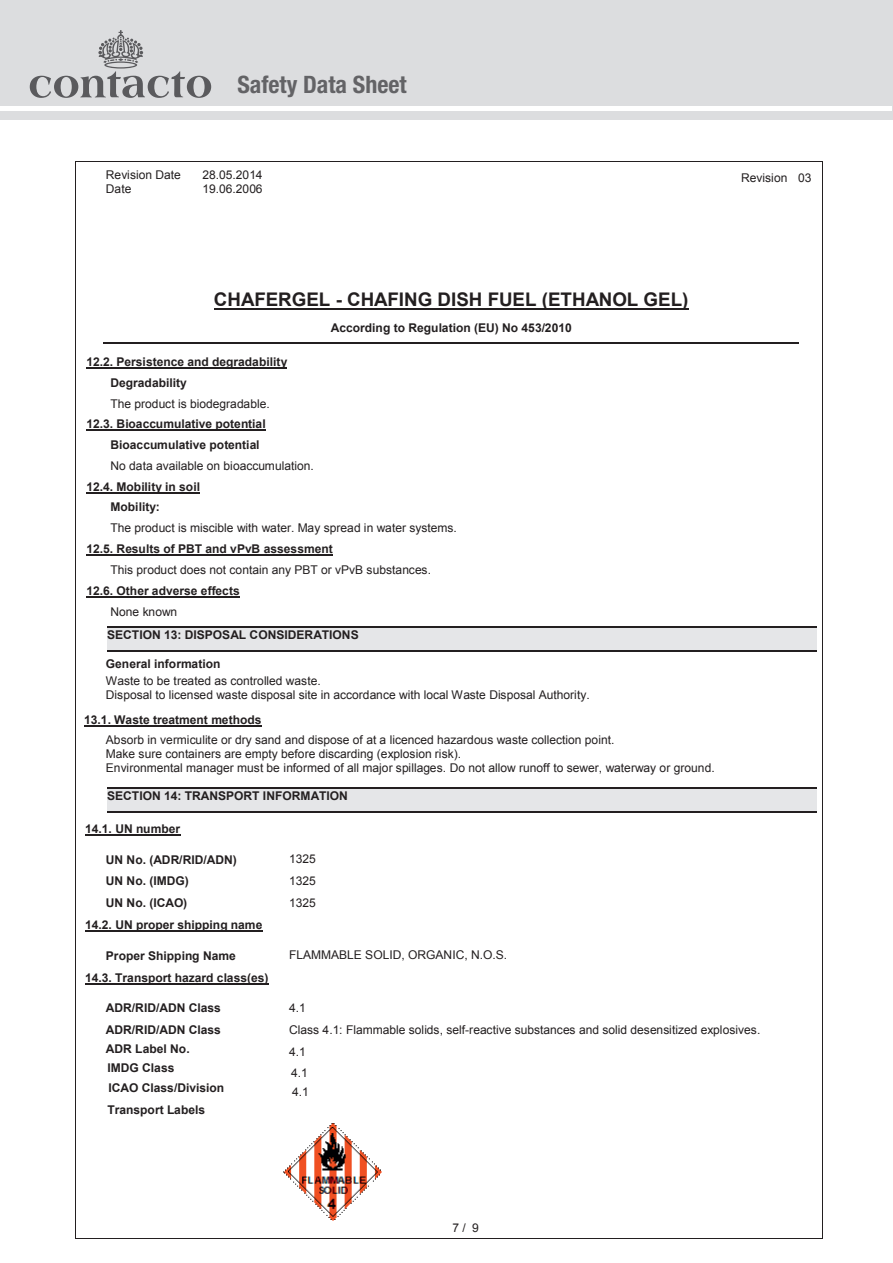
<style>
.page{position:relative;width:893px;height:1263px;background:#fff}
.page>*{position:absolute;margin:0;border:0;box-sizing:border-box;transform-origin:0 0}
.t1{font:700 condensed 24px "Helvetica Neue LT Std";color:#636366}
.t2{font:700 18.75px "Arial";letter-spacing:-.005em;color:#231f20}
.t3{font:12px/13.8px "Arial";letter-spacing:.005em;color:#231f20}
.t4{font:700 12px/20.7px "Arial";color:#231f20}
</style>
<div class="page">
<div style="left:0;top:0;width:893px;height:119px;background:#dcdddf"></div>
<div style="left:1px;top:106px;width:891px;height:5px;background:#fff"></div>
<svg style="left:30px;top:30px;width:181px;height:68px"></svg>
<img style="left:283px;top:1123px;width:98px;height:97px">
<hr style="left:214px;top:308px;width:475px;height:2px;background:#231f20">
<hr style="left:103px;top:342px;width:696px;height:2px;background:#231f20">
<div style="left:107px;top:627px;width:710px;height:23px;background:#e5e6e8"></div>
<hr style="left:107px;top:626px;width:710px;height:1px;background:#231f20">
<hr style="left:107px;top:650px;width:710px;height:2px;background:#231f20">
<hr style="left:84px;top:726px;width:178px;height:1px;background:#231f20">
<div style="left:107px;top:788px;width:710px;height:23px;background:#e5e6e8"></div>
<hr style="left:107px;top:787px;width:710px;height:1px;background:#231f20">
<hr style="left:107px;top:811px;width:710px;height:1px;background:#231f20">
<hr style="left:85px;top:834px;width:95px;height:1px;background:#231f20">
<hr style="left:85px;top:930px;width:177px;height:1px;background:#231f20">
<hr style="left:85px;top:983px;width:183px;height:1px;background:#231f20">
<hr style="left:86px;top:367px;width:201px;height:2px;background:#231f20">
<hr style="left:86px;top:430px;width:180px;height:1px;background:#231f20">
<hr style="left:86px;top:492px;width:114px;height:1px;background:#231f20">
<hr style="left:86px;top:554px;width:247px;height:2px;background:#231f20">
<hr style="left:86px;top:596px;width:154px;height:1px;background:#231f20">
<hr style="left:75px;top:161px;width:747px;height:1px;background:#231f20">
<hr style="left:75px;top:162px;width:1px;height:1076px;background:#231f20">
<hr style="left:822px;top:162px;width:1px;height:1076px;background:#231f20">
<hr style="left:75px;top:1238px;width:747px;height:1px;background:#231f20">
<h1 class="t1" style="left:237px;top:70px;width:171px">Safety Data Sheet</h1>
<p class="t3" style="left:106px;top:168px;width:77px">Revision Date</p>
<p class="t3" style="left:202px;top:168px;width:62px">28.05.2014</p>
<p class="t3" style="left:106px;top:182px;width:27px">Date</p>
<p class="t3" style="left:202px;top:182px;width:62px">19.06.2006</p>
<h2 class="t2" style="left:214px;top:287px;width:476px">CHAFERGEL - CHAFING DISH FUEL (ETHANOL GEL)</h2>
<p class="t4" style="left:331px;top:318px;width:242px">According to Regulation (EU) No 453/2010</p>
<p class="t4" style="left:110px;top:352px;width:178px;text-indent:-24px">12.2. Persistence and degradability<br>Degradability</p>
<p class="t3" style="left:110px;top:397px;width:161px">The product is biodegradable.</p>
<p class="t4" style="left:110px;top:414px;width:157px;text-indent:-24px">12.3. Bioaccumulative potential<br>Bioaccumulative potential</p>
<p class="t3" style="left:110px;top:459px;width:205px">No data available on bioaccumulation.</p>
<p class="t4" style="left:110px;top:476px;width:91px;text-indent:-24px">12.4. Mobility in soil<br>Mobility:</p>
<p class="t3" style="left:110px;top:521px;width:348px">The product is miscible with water. May spread in water systems.</p>
<p class="t4" style="left:86px;top:539px;width:248px">12.5. Results of PBT and vPvB assessment</p>
<p class="t3" style="left:110px;top:563px;width:322px">This product does not contain any PBT or vPvB substances.</p>
<p class="t4" style="left:86px;top:580px;width:155px">12.6. Other adverse effects</p>
<p class="t3" style="left:110px;top:605px;width:68px">None known</p>
<p class="t3" style="left:741px;top:171px;width:72px">Revision 03</p>
<p class="t4" style="left:107px;top:625px;width:253px">SECTION 13: DISPOSAL CONSIDERATIONS</p>
<p class="t4" style="left:106px;top:654px;width:116px">General information</p>
<p class="t3" style="left:106px;top:674px;width:485px">Waste to be treated as controlled waste.<br>Disposal to licensed waste disposal site in accordance with local Waste Disposal Authority.</p>
<p class="t4" style="left:84px;top:710px;width:179px">13.1. Waste treatment methods</p>
<p class="t3" style="left:106px;top:733px;width:610px">Absorb in vermiculite or dry sand and dispose of at a licenced hazardous waste collection point.<br>Make sure containers are empty before discarding (explosion risk).<br>Environmental manager must be informed of all major spillages. Do not allow runoff to sewer, waterway or ground.</p>
<p class="t4" style="left:107px;top:786px;width:242px">SECTION 14: TRANSPORT INFORMATION</p>
<p class="t4" style="left:85px;top:818px;width:97px">14.1. UN number</p>
<p class="t4" style="left:106px;top:849px;width:133px">UN No. (ADR/RID/ADN)</p>
<p class="t3" style="left:289px;top:852px;width:28px">1325</p>
<p class="t4" style="left:106px;top:871px;width:84px">UN No. (IMDG)</p>
<p class="t3" style="left:289px;top:874px;width:28px">1325</p>
<p class="t4" style="left:106px;top:893px;width:83px">UN No. (ICAO)</p>
<p class="t3" style="left:289px;top:896px;width:28px">1325</p>
<p class="t4" style="left:85px;top:914px;width:179px">14.2. UN proper shipping name</p>
<p class="t4" style="left:106px;top:945px;width:131px">Proper Shipping Name</p>
<p class="t3" style="left:289px;top:948px;width:220px">FLAMMABLE SOLID, ORGANIC, N.O.S.</p>
<p class="t4" style="left:85px;top:967px;width:185px">14.3. Transport hazard class(es)</p>
<p class="t4" style="left:106px;top:998px;width:117px">ADR/RID/ADN Class</p>
<p class="t3" style="left:289px;top:1001px;width:18px">4.1</p>
<p class="t4" style="left:106px;top:1020px;width:117px">ADR/RID/ADN Class</p>
<p class="t3" style="left:289px;top:1023px;width:473px">Class 4.1: Flammable solids, self-reactive substances and solid desensitized explosives.</p>
<p class="t4" style="left:106px;top:1039px;width:85px">ADR Label No.</p>
<p class="t3" style="left:289px;top:1045px;width:18px">4.1</p>
<p class="t4" style="left:107px;top:1058px;width:69px">IMDG Class</p>
<p class="t3" style="left:291px;top:1066px;width:18px">4.1</p>
<p class="t4" style="left:108px;top:1077px;width:117px">ICAO Class/Division</p>
<p class="t4" style="left:107px;top:1099px;width:99px">Transport Labels</p>
<p class="t3" style="left:292px;top:1085px;width:18px">4.1</p>
<p class="t3" style="left:453px;top:1221px;width:28px">7/ 9</p>
</div>
